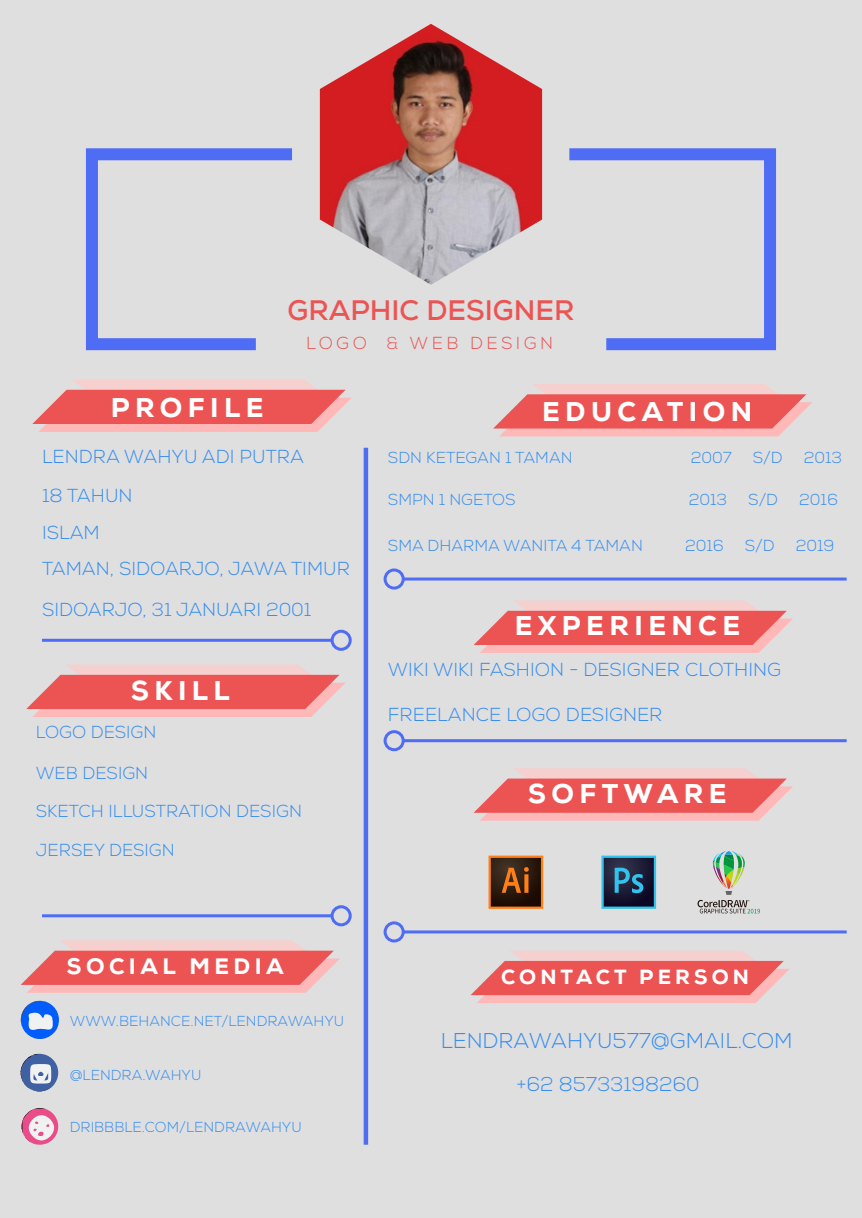
<style>
.page{position:relative;width:862px;height:1218px;background:#fff}
.page>*{position:absolute;margin:0;border:0;box-sizing:border-box;transform-origin:0 0}
.t1{font:700 28.2px "Nexa";color:#ec5454}
.t2{font:800 27px "Nexa";letter-spacing:.2em;color:#fff}
.t3{font:800 22.35px "Nexa";letter-spacing:.2em;color:#fff}
.t4{font:300 21.45px "Nexa";color:#348df1}
.t5{font:800 20.4px "Nexa";letter-spacing:.2em;color:#fff}
.t6{font:300 19.95px "Nexa";color:#348df1}
.t7{font:300 18.75px/37.3px "Nexa";color:#348df1}
.t8{font:300 17.4px "Nexa";color:#348df1}
.t9{font:300 17.4px "Nexa";letter-spacing:.2em;color:#ec5454}
.t10{font:300 15.9px "Nexa";color:#348df1}
.t11{font:300 14.4px "Nexa";color:#348df1}
</style>
<div class="page">
<div style="left:0;top:0;width:861px;height:1218px;background:#dfdfdf"></div>
<img style="left:320px;top:24px;width:222px;height:261px">
<svg style="left:86px;top:148px;width:206px;height:203px"></svg>
<svg style="left:32px;top:380px;width:319px;height:52px;background:#ee8686"></svg>
<svg style="left:26px;top:665px;width:319px;height:52px;background:#ee8686"></svg>
<svg style="left:493px;top:384px;width:319px;height:52px;background:#ee8686"></svg>
<svg style="left:473px;top:601px;width:319px;height:52px;background:#ee8686"></svg>
<svg style="left:473px;top:768px;width:319px;height:53px;background:#e88"></svg>
<svg style="left:21px;top:940px;width:319px;height:53px;background:#e88"></svg>
<svg style="left:471px;top:951px;width:318px;height:52px;background:#ee8686"></svg>
<svg style="left:569px;top:148px;width:207px;height:203px"></svg>
<div style="left:363px;top:448px;width:5px;height:697px;background:#4f6cf4"></div>
<hr style="left:403px;top:578px;width:443px;height:3px;background:#4f6cf4">
<div style="left:383px;top:568px;width:21px;height:22px;border:3px solid #4f6cf4;border-radius:50%"></div>
<hr style="left:42px;top:639px;width:290px;height:3px;background:#4f6cf4">
<div style="left:330px;top:630px;width:21px;height:21px;border:3px solid #4f6cf4;border-radius:50%"></div>
<hr style="left:42px;top:914px;width:290px;height:3px;background:#4f6cf4">
<div style="left:330px;top:905px;width:21px;height:21px;border:3px solid #4f6cf4;border-radius:50%"></div>
<hr style="left:403px;top:739px;width:443px;height:3px;background:#4f6cf4">
<div style="left:383px;top:730px;width:21px;height:21px;border:3px solid #4f6cf4;border-radius:50%"></div>
<hr style="left:403px;top:930px;width:443px;height:3px;background:#4f6cf4">
<div style="left:383px;top:921px;width:21px;height:21px;border:3px solid #4f6cf4;border-radius:50%"></div>
<svg style="left:488px;top:856px;width:55px;height:53px;background:#633613"></svg>
<svg style="left:601px;top:856px;width:54px;height:53px;background:#234664"></svg>
<svg style="left:697px;top:851px;width:62px;height:62px"></svg>
<svg style="left:21px;top:1054px;width:37px;height:37px"></svg>
<svg style="left:21px;top:1001px;width:38px;height:38px"></svg>
<svg style="left:22px;top:1108px;width:36px;height:37px"></svg>
<h2 class="t2" style="left:111px;top:390px;width:154px">PROFILE</h2>
<h1 class="t1" style="left:287px;top:292px;width:288px">GRAPHIC DESIGNER</h1>
<p class="t9" style="left:306px;top:333px;width:248px">LOGO &amp; WEB DESIGN</p>
<h2 class="t2" style="left:542px;top:395px;width:211px">EDUCATION</h2>
<p class="t7" style="left:42px;top:438px;width:263px">LENDRA WAHYU ADI PUTRA</p>
<p class="t7" style="left:42px;top:478px;width:92px">18 TAHUN<br>ISLAM</p>
<p class="t7" style="left:42px;top:551px;width:309px">TAMAN, SIDOARJO, JAWA TIMUR</p>
<p class="t7" style="left:42px;top:592px;width:271px">SIDOARJO, 31 JANUARI 2001</p>
<h2 class="t2" style="left:131px;top:673px;width:100px">SKILL</h2>
<p class="t8" style="left:36px;top:721px;width:122px">LOGO DESIGN</p>
<p class="t8" style="left:36px;top:762px;width:114px">WEB DESIGN</p>
<p class="t8" style="left:36px;top:801px;width:267px">SKETCH ILLUSTRATION DESIGN</p>
<p class="t8" style="left:36px;top:839px;width:140px">JERSEY DESIGN</p>
<p class="t10" style="left:388px;top:448px;width:186px">SDN KETEGAN 1 TAMAN</p>
<p class="t10" style="left:690px;top:448px;width:42px">2007</p>
<p class="t10" style="left:752px;top:448px;width:31px">S/D</p>
<p class="t10" style="left:803px;top:448px;width:40px">2013</p>
<p class="t10" style="left:388px;top:490px;width:129px">SMPN 1 NGETOS</p>
<p class="t10" style="left:688px;top:490px;width:40px">2013</p>
<p class="t10" style="left:747px;top:490px;width:31px">S/D</p>
<p class="t10" style="left:799px;top:490px;width:40px">2016</p>
<p class="t10" style="left:388px;top:536px;width:256px">SMA DHARMA WANITA 4 TAMAN</p>
<p class="t10" style="left:684px;top:536px;width:40px">2016</p>
<p class="t10" style="left:744px;top:536px;width:31px">S/D</p>
<p class="t10" style="left:795px;top:536px;width:40px">2019</p>
<h2 class="t2" style="left:514px;top:609px;width:227px">EXPERIENCE</h2>
<p class="t7" style="left:388px;top:652px;width:394px">WIKI WIKI FASHION - DESIGNER CLOTHING</p>
<p class="t7" style="left:388px;top:697px;width:276px">FREELANCE LOGO DESIGNER</p>
<h2 class="t2" style="left:528px;top:777px;width:200px">SOFTWARE</h2>
<p class="t3" style="left:67px;top:952px;width:218px">SOCIAL MEDIA</p>
<p class="t11" style="left:70px;top:1012px;width:276px">WWW.BEHANCE.NET/LENDRAWAHYU</p>
<p class="t11" style="left:70px;top:1066px;width:133px">@LENDRA.WAHYU</p>
<p class="t11" style="left:70px;top:1119px;width:233px">DRIBBBLE.COM/LENDRAWAHYU</p>
<p class="t5" style="left:501px;top:964px;width:249px">CONTACT PERSON</p>
<p class="t4" style="left:440px;top:1028px;width:353px">LENDRAWAHYU577@GMAIL.COM</p>
<p class="t6" style="left:516px;top:1073px;width:184px">+62 85733198260</p>
</div>
